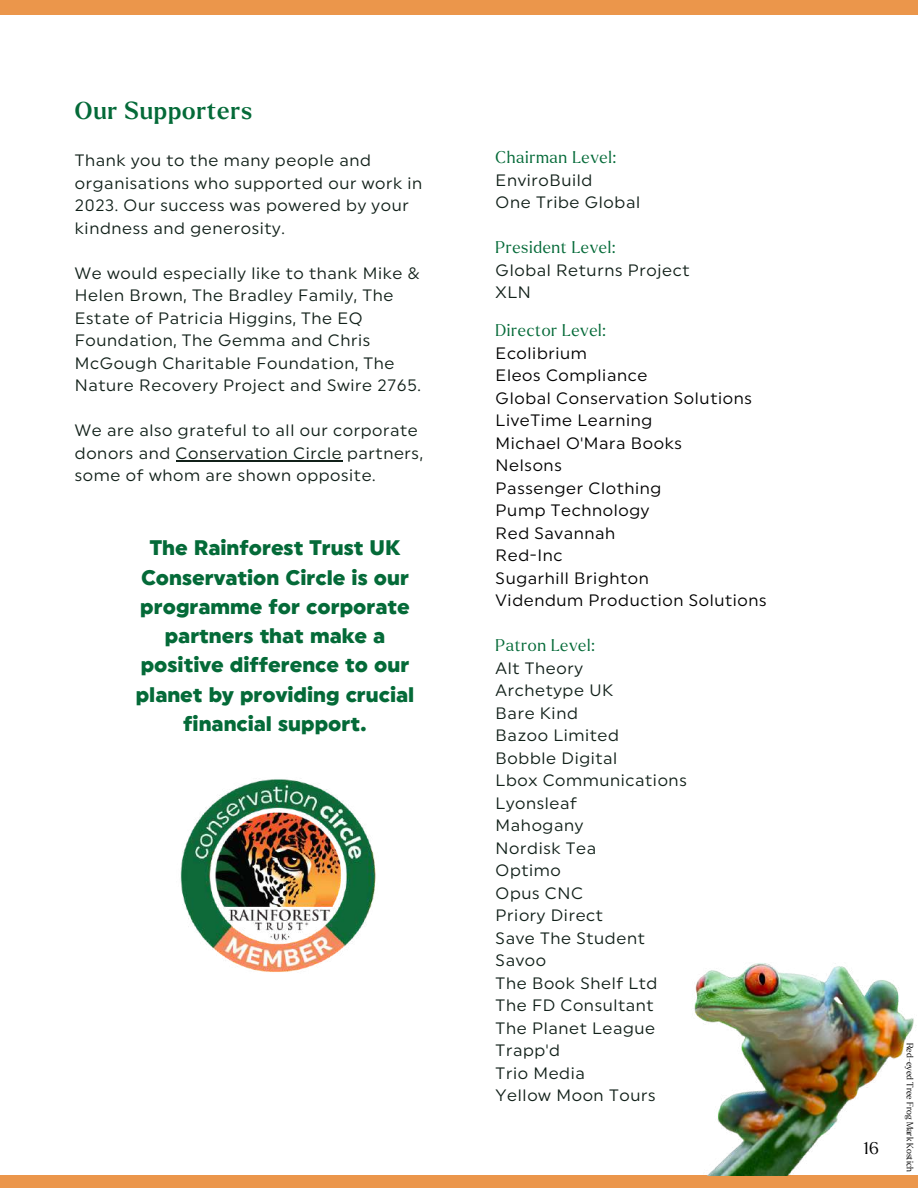
<style>
.page{position:relative;width:918px;height:1188px;background:#fff}
.page>*{position:absolute;margin:0;border:0;box-sizing:border-box;transform-origin:0 0}
.t1{font:500 24px "Larken";letter-spacing:.04em;color:#046a38}
.t2{font:900 21px/29.2px "Uniform";color:#046a38;text-align:center}
.t3{font:16.5px/22.5px "Uniform";letter-spacing:.04em;color:#112019}
.t4{font:16.5px/22.5px "Uniform";letter-spacing:.04em;color:#000}
.t5{font:300 16.5px "Larken";letter-spacing:.04em;color:#046a38}
.t6{font:300 16.5px "Larken";color:#000}
.t7{font:300 9px "Larken";color:#000}
</style>
<div class="page">
<div style="left:0;top:1176px;width:918px;height:12px;background:#eb964b"></div>
<div style="left:0;top:0;width:918px;height:14px;background:#eb964b"></div>
<img style="left:180px;top:779px;width:196px;height:193px">
<img style="left:689px;top:963px;width:229px;height:213px">
<hr style="left:176px;top:460px;width:166px;height:1px;background:#112019">
<h1 class="t1" style="left:75px;top:100px;width:179px">Our Supporters</h1>
<p class="t3" style="left:75px;top:151px;width:349px">Thank you to the many people and organisations who supported our work in 2023. Our success was powered by your kindness and generosity.</p>
<p class="t3" style="left:75px;top:264px;width:348px">We would especially like to thank Mike &amp; Helen Brown, The Bradley Family, The Estate of Patricia Higgins, The EQ Foundation, The Gemma and Chris McGough Charitable Foundation, The Nature Recovery Project and Swire 2765.</p>
<p class="t3" style="left:75px;top:421px;width:349px">We are also grateful to all our corporate donors and Conservation Circle partners, some of whom are shown opposite.</p>
<p class="t2" style="left:136px;top:534px;width:280px">The Rainforest Trust UK<br>Conservation Circle is our programme for corporate partners that make a positive difference to our planet by providing crucial financial support.</p>
<p class="t5" style="left:496px;top:150px;width:122px">Chairman Level:</p>
<p class="t3" style="left:496px;top:171px;width:146px">EnviroBuild<br>One Tribe Global</p>
<p class="t5" style="left:496px;top:240px;width:122px">President Level:</p>
<p class="t3" style="left:496px;top:261px;width:195px">Global Returns Project<br>XLN</p>
<p class="t5" style="left:496px;top:323px;width:112px">Director Level:</p>
<p class="t4" style="left:496px;top:343px;width:273px">Ecolibrium<br>Eleos Compliance<br>Global Conservation Solutions<br>LiveTime Learning<br>Michael O'Mara Books<br>Nelsons<br>Passenger Clothing<br>Pump Technology<br>Red Savannah<br>Red-Inc<br>Sugarhill Brighton<br>Videndum Production Solutions</p>
<p class="t5" style="left:496px;top:638px;width:101px">Patron Level:</p>
<p class="t3" style="left:496px;top:658px;width:193px">Alt Theory<br>Archetype UK<br>Bare Kind<br>Bazoo Limited<br>Bobble Digital<br>Lbox Communications<br>Lyonsleaf<br>Mahogany<br>Nordisk Tea<br>Optimo<br>Opus CNC<br>Priory Direct<br>Save The Student<br>Savoo<br>The Book Shelf Ltd<br>The FD Consultant<br>The Planet League<br>Trapp'd<br>Trio Media<br>Yellow Moon Tours</p>
<p class="t6" style="left:864px;top:1141px;width:17px">16</p>
<p class="t7" style="left:914px;top:1043px;width:130px;rotate:90deg">Red-eyed Tree Frog Mark Kostich</p>
</div>
